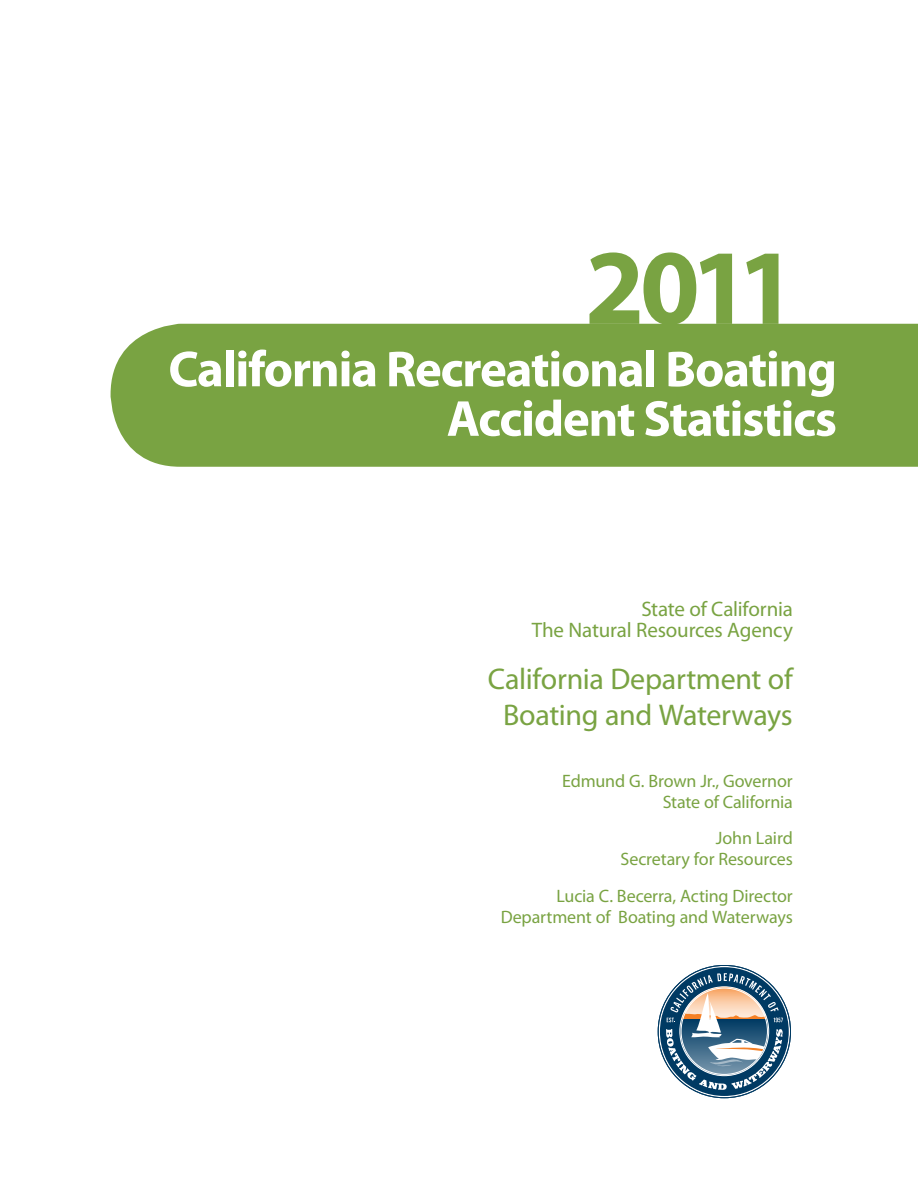
<style>
.page{position:relative;width:918px;height:1188px;background:#fff}
.page>*{position:absolute;margin:0;border:0;box-sizing:border-box;transform-origin:0 0}
.t1{font:700 108px "Myriad Pro";color:#79a342}
.t2{font:700 51px/49.5px "Myriad Pro";letter-spacing:-.025em;color:#fff;text-align:right}
.t3{font:30px/36px "Myriad Pro";letter-spacing:-.01em;color:#79a342;text-align:center}
.t4{font:21px/21px "Myriad Pro";letter-spacing:-.01em;color:#79a342;text-align:right}
.t5{font:18px/21px "Myriad Pro";letter-spacing:-.01em;color:#79a342;text-align:right}
</style>
<div class="page">
<div style="left:111px;top:324px;width:807px;height:143px;background:#79a342"></div>
<svg style="left:660px;top:967px;width:129px;height:129px"></svg>
<h1 class="t1" style="left:585px;top:217px;width:214px">2011</h1>
<h2 class="t2" style="left:168px;top:343px;width:670px">California Recreational Boating<br>Accident Statistics</h2>
<p class="t4" style="left:532px;top:599px;width:263px">State of California<br>The Natural Resources Agency</p>
<h3 class="t3" style="left:488px;top:661px;width:306px">California Department of<br>Boating and Waterways</h3>
<p class="t5" style="left:562px;top:770px;width:232px">Edmund G. Brown Jr., Governor<br>State of California</p>
<p class="t5" style="left:621px;top:828px;width:174px">John Laird<br>Secretary for Resources</p>
<p class="t5" style="left:501px;top:885px;width:294px">Lucia C. Becerra, Acting Director<br>Department of Boating and Waterways</p>
</div>
